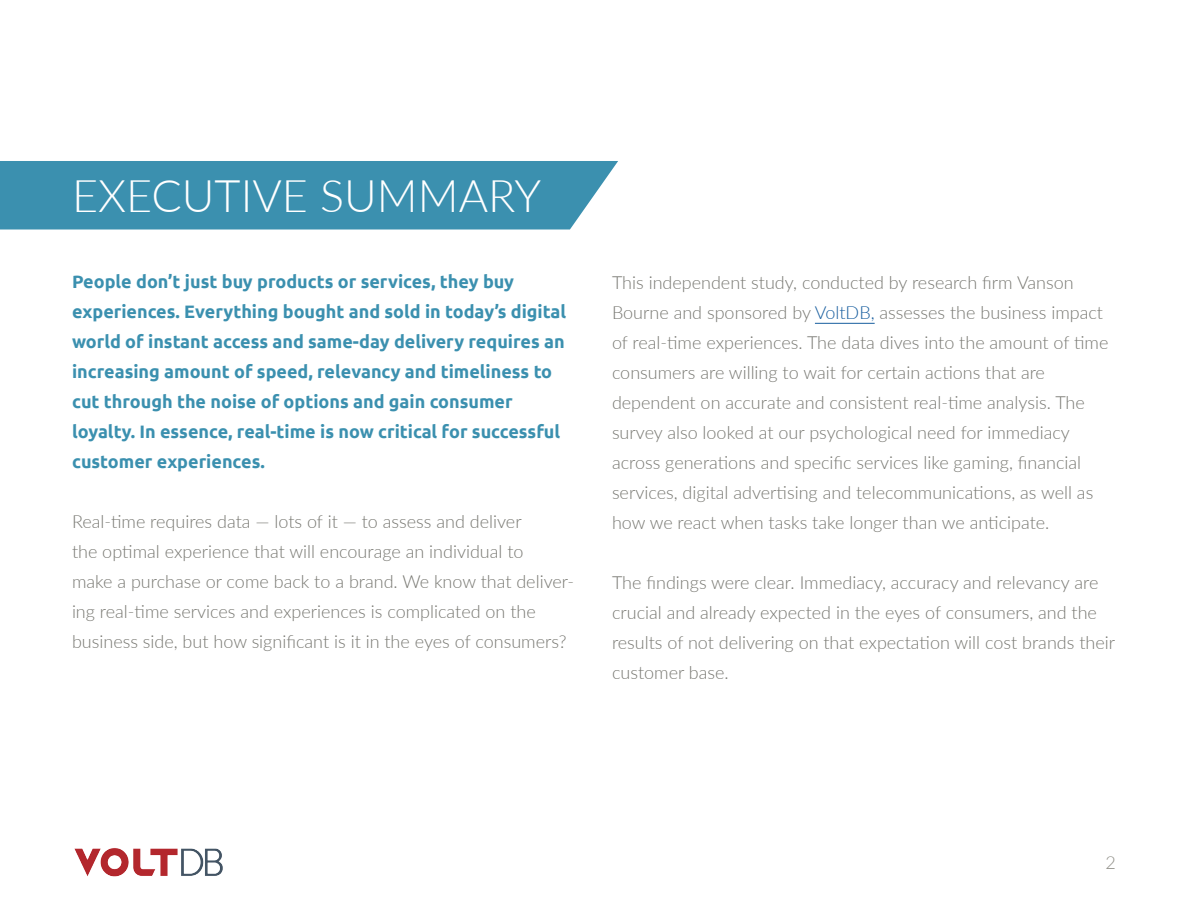
<style>
.page{position:relative;width:1188px;height:918px;background:#fff}
.page>*{position:absolute;margin:0;border:0;box-sizing:border-box;transform-origin:0 0}
.t1{font:300 45px "Lato";color:#fff}
.t2{font:300 18px/30px "Lato";color:#777771}
.t3{font:700 18px/30px "Ubuntu";color:#3b90af}
.t4{font:300 18px "Lato";color:#908f88}
.s1{color:#175d9e}
</style>
<div class="page">
<img style="left:74px;top:848px;width:149px;height:29px">
<hr style="left:815px;top:323px;width:60px;height:1px;background:#175d9e">
<div style="left:0;top:161px;width:618px;height:69px;background:#3b90af"></div>
<p class="t1" style="left:72px;top:165px;width:471px">EXECUTIVE SUMMARY</p>
<p class="t3" style="left:72px;top:267px;width:444px">People don’t just buy products or services, they buy</p>
<p class="t3" style="left:72px;top:297px;width:496px">experiences. Everything bought and sold in today’s digital world of instant access and same-day delivery requires an increasing amount of speed, relevancy and timeliness to cut through the noise of options and gain consumer</p>
<p class="t3" style="left:72px;top:417px;width:490px">loyalty. In essence, real-time is now critical for successful customer experiences.</p>
<p class="t2" style="left:72px;top:506px;width:504px">Real-time requires data — lots of it — to assess and deliver<br>the optimal experience that will encourage an individual to<br>make a purchase or come back to a brand. We know that deliver&shy;ing real-time services and experiences is complicated on the</p>
<p class="t2" style="left:72px;top:626px;width:496px">business side, but how significant is it in the eyes of consumers?</p>
<p class="t2" style="left:612px;top:267px;width:498px">This independent study, conducted by research firm Vanson Bourne and sponsored by <span class="s1">VoltDB,</span> assesses the business impact of real-time experiences. The data dives into the amount of time consumers are willing to wait for certain actions that are</p>
<p class="t2" style="left:612px;top:387px;width:474px">dependent on accurate and consistent real-time analysis. The survey also looked at our psychological need for immediacy across generations and specific services like gaming, financial</p>
<p class="t2" style="left:612px;top:477px;width:483px">services, digital advertising and telecommunications, as well as how we react when tasks take longer than we anticipate.</p>
<p class="t2" style="left:612px;top:567px;width:505px">The findings were clear. Immediacy, accuracy and relevancy are crucial and already expected in the eyes of consumers, and the results of not delivering on that expectation will cost brands their customer base.</p>
<p class="t4" style="left:1106px;top:850px;width:12px">2</p>
</div>
